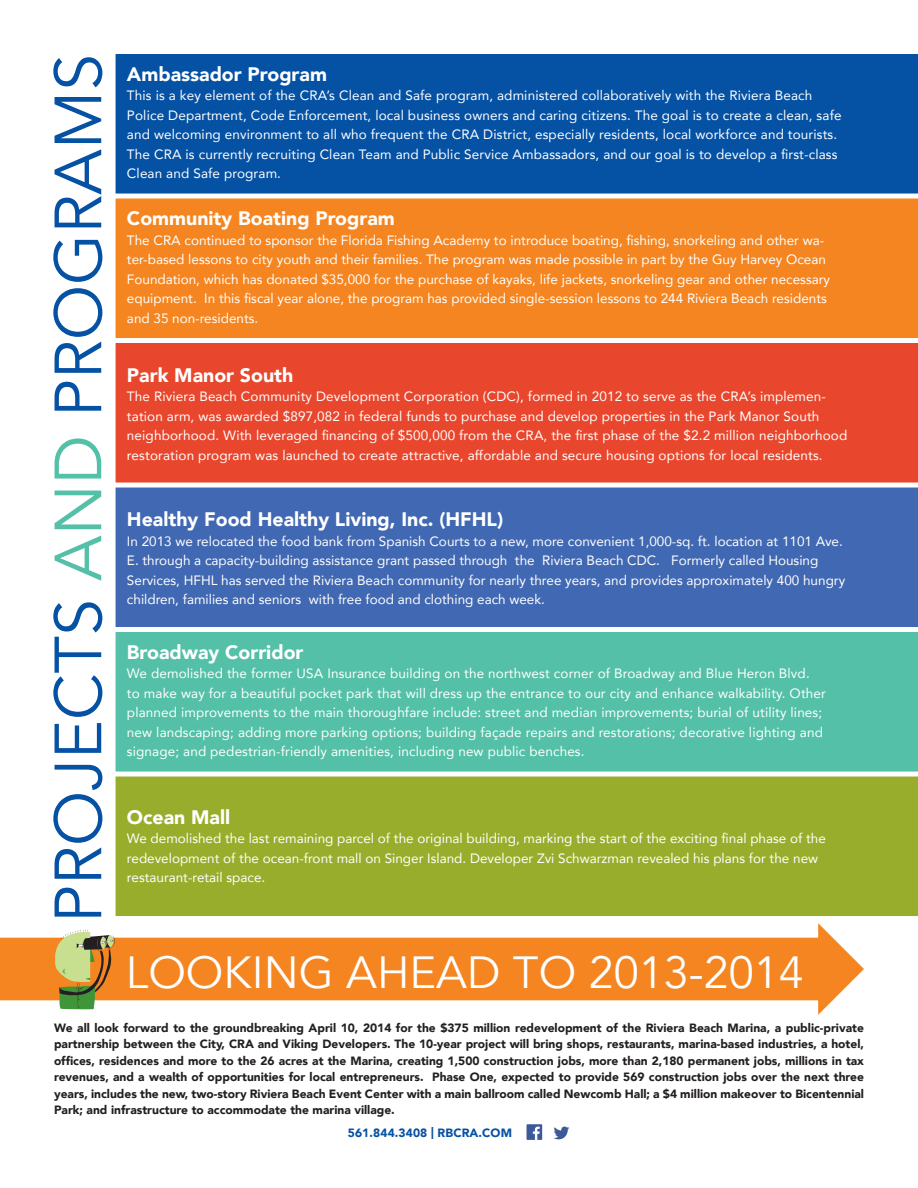
<style>
.page{position:relative;width:918px;height:1188px;background:#fff}
.page>*{position:absolute;margin:0;border:0;box-sizing:border-box;transform-origin:0 0}
.t1{font:66px "Avenir";color:#0551a4}
.t2{font:45px "Avenir";color:#fff}
.t3{font:900 19.5px "Avenir";color:#fff}
.t4{font:13.5px/19.5px "Avenir";letter-spacing:.01em;color:#fff}
.t5{font:900 12px/16.5px "Avenir";color:#231f20;text-align:justify}
.t6{font:900 12px "Avenir";letter-spacing:.01em;color:#0551a4}
.s1{color:#53c0a7}
</style>
<div class="page">
<div style="left:116px;top:54px;width:802px;height:140px;background:#0551a4"></div>
<div style="left:116px;top:199px;width:802px;height:139px;background:#f58520"></div>
<div style="left:0;top:938px;width:818px;height:62px;background:#f58520"></div>
<div style="left:116px;top:343px;width:802px;height:140px;background:#e9472d"></div>
<div style="left:116px;top:488px;width:802px;height:139px;background:#4168b2"></div>
<div style="left:116px;top:632px;width:802px;height:140px;background:#53c0a7"></div>
<div style="left:116px;top:777px;width:802px;height:139px;background:#99ad2c"></div>
<svg style="left:818px;top:923px;width:46px;height:92px"></svg>
<svg style="left:554px;top:1127px;width:15px;height:12px"></svg>
<div style="left:527px;top:1124px;width:15px;height:16px;background:#3c5a99"></div>
<svg style="left:533px;top:1127px;width:7px;height:13px"></svg>
<svg style="left:54px;top:929px;width:63px;height:80px;background:#b6a560"></svg>
<p class="t1" style="left:39px;top:923px;width:870px;rotate:-90deg">PROJECTS <span class="s1">AND</span> PROGRAMS</p>
<p class="t3" style="left:127px;top:57px;width:202px">Ambassador Program</p>
<p class="t4" style="left:127px;top:85px;width:716px">This is a key element of the CRA’s Clean and Safe program, administered collaboratively with the Riviera Beach Police Department, Code Enforcement, local business owners and caring citizens. The goal is to create a clean, safe and welcoming environment to all who frequent the CRA District, especially residents, local workforce and tourists.<br>The CRA is currently recruiting Clean Team and Public Service Ambassadors, and our goal is to develop a first-class Clean and Safe program.</p>
<p class="t3" style="left:127px;top:202px;width:269px">Community Boating Program</p>
<p class="t4" style="left:127px;top:230px;width:705px">The CRA continued to sponsor the Florida Fishing Academy to introduce boating, fishing, snorkeling and other wa&shy;ter-based lessons to city youth and their families. The program was made possible in part by the Guy Harvey Ocean Foundation, which has donated $35,000 for the purchase of kayaks, life jackets, snorkeling gear and other necessary equipment. In this fiscal year alone, the program has provided single-session lessons to 244 Riviera Beach residents and 35 non-residents.</p>
<p class="t3" style="left:127px;top:358px;width:168px">Park Manor South</p>
<p class="t4" style="left:127px;top:386px;width:722px">The Riviera Beach Community Development Corporation (CDC), formed in 2012 to serve as the CRA’s implemen&shy;tation arm, was awarded $897,082 in federal funds to purchase and develop properties in the Park Manor South neighborhood. With leveraged financing of $500,000 from the CRA, the first phase of the $2.2 million neighborhood restoration program was launched to create attractive, affordable and secure housing options for local residents.</p>
<p class="t3" style="left:127px;top:503px;width:378px">Healthy Food Healthy Living, Inc. (HFHL)</p>
<p class="t4" style="left:127px;top:531px;width:720px">In 2013 we relocated the food bank from Spanish Courts to a new, more convenient 1,000-sq. ft. location at 1101 Ave.<br>E. through a capacity-building assistance grant passed through the Riviera Beach CDC. Formerly called Housing Services, HFHL has served the Riviera Beach community for nearly three years, and provides approximately 400 hungry children, families and seniors with free food and clothing each week.</p>
<p class="t3" style="left:127px;top:635px;width:178px">Broadway Corridor</p>
<p class="t4" style="left:127px;top:663px;width:700px">We demolished the former USA Insurance building on the northwest corner of Broadway and Blue Heron Blvd. to make way for a beautiful pocket park that will dress up the entrance to our city and enhance walkability. Other planned improvements to the main thoroughfare include: street and median improvements; burial of utility lines; new landscaping; adding more parking options; building façade repairs and restorations; decorative lighting and signage; and pedestrian-friendly amenities, including new public benches.</p>
<p class="t3" style="left:127px;top:800px;width:105px">Ocean Mall</p>
<p class="t4" style="left:127px;top:828px;width:700px">We demolished the last remaining parcel of the original building, marking the start of the exciting final phase of the redevelopment of the ocean-front mall on Singer Island. Developer Zvi Schwarzman revealed his plans for the new restaurant-retail space.</p>
<p class="t2" style="left:126px;top:945px;width:680px">LOOKING AHEAD TO 2013-2014</p>
<p class="t5" style="left:54px;top:1019px;width:812px">We all look forward to the groundbreaking April 10, 2014 for the $375 million redevelopment of the Riviera Beach Marina, a public-private partnership between the City, CRA and Viking Developers. The 10-year project will bring shops, restaurants, marina-based industries, a hotel, offices, residences and more to the 26 acres at the Marina, creating 1,500 construction jobs, more than 2,180 permanent jobs, millions in tax revenues, and a wealth of opportunities for local entrepreneurs. Phase One, expected to provide 569 construction jobs over the next three years, includes the new, two-story Riviera Beach Event Center with a main ballroom called Newcomb Hall; a $4 million makeover to Bicentennial Park; and infrastructure to accommodate the marina village.</p>
<p class="t6" style="left:348px;top:1123px;width:166px">561.844.3408 | RBCRA.COM</p>
</div>
